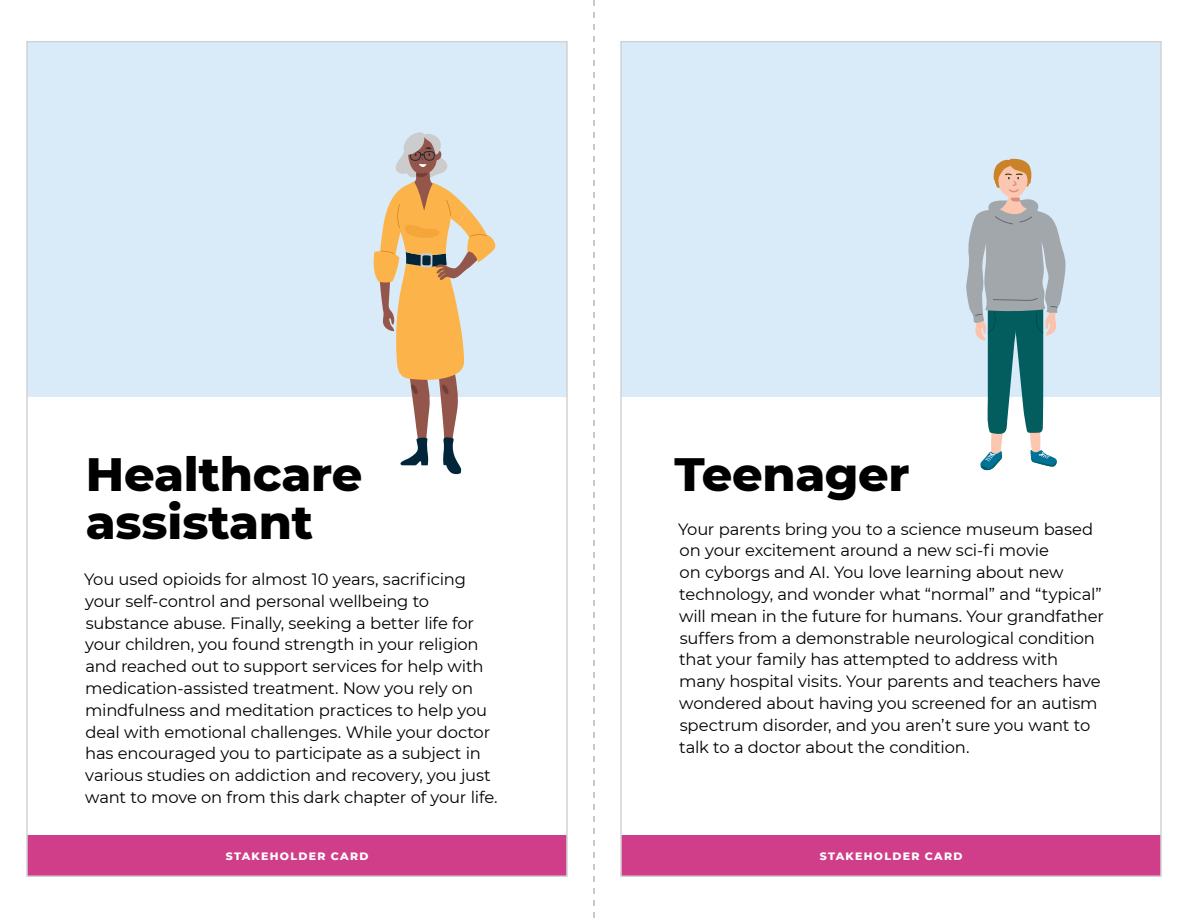
<style>
.page{position:relative;width:1188px;height:918px;background:#fff}
.page>*{position:absolute;margin:0;border:0;box-sizing:border-box;transform-origin:0 0}
.t1{font:800 47.7px/47.7px "Montserrat";letter-spacing:-.005em;color:#000}
.t2{font:16.35px/21.8px "Montserrat";letter-spacing:-.015em;color:#000}
.t3{font:800 10.95px "Montserrat";letter-spacing:.12em;color:#fff}
</style>
<div class="page">
<svg style="left:594px;top:0;width:1px;height:918px"></svg>
<div style="left:27px;top:835px;width:540px;height:41px;background:#d03e8a"></div>
<div style="left:27px;top:42px;width:540px;height:355px;background:#d9ebf9"></div>
<svg style="left:373px;top:132px;width:122px;height:343px"></svg>
<div style="left:621px;top:835px;width:540px;height:41px;background:#d03e8a"></div>
<div style="left:621px;top:42px;width:540px;height:355px;background:#d9ebf9"></div>
<svg style="left:966px;top:159px;width:100px;height:312px"></svg>
<h1 class="t1" style="left:86px;top:447px;width:278px">Healthcare assistant</h1>
<p class="t2" style="left:84px;top:568px;width:415px">You used opioids for almost 10 years, sacrificing your self-control and personal wellbeing to substance abuse. Finally, seeking a better life for your children, you found strength in your religion and reached out to support services for help with medication-assisted treatment. Now you rely on mindfulness and meditation practices to help you deal with emotional challenges. While your doctor has encouraged you to participate as a subject in various studies on addiction and recovery, you just want to move on from this dark chapter of your life.</p>
<p class="t3" style="left:226px;top:848px;width:144px">STAKEHOLDER CARD</p>
<h1 class="t1" style="left:675px;top:447px;width:237px">Teenager</h1>
<p class="t2" style="left:678px;top:517px;width:427px">Your parents bring you to a science museum based on your excitement around a new sci-fi movie<br>on cyborgs and AI. You love learning about new technology, and wonder what “normal” and “typical” will mean in the future for humans. Your grandfather suffers from a demonstrable neurological condition that your family has attempted to address with many hospital visits. Your parents and teachers have wondered about having you screened for an autism spectrum disorder, and you aren’t sure you want to talk to a doctor about the condition.</p>
<p class="t3" style="left:820px;top:848px;width:144px">STAKEHOLDER CARD</p>
</div>
